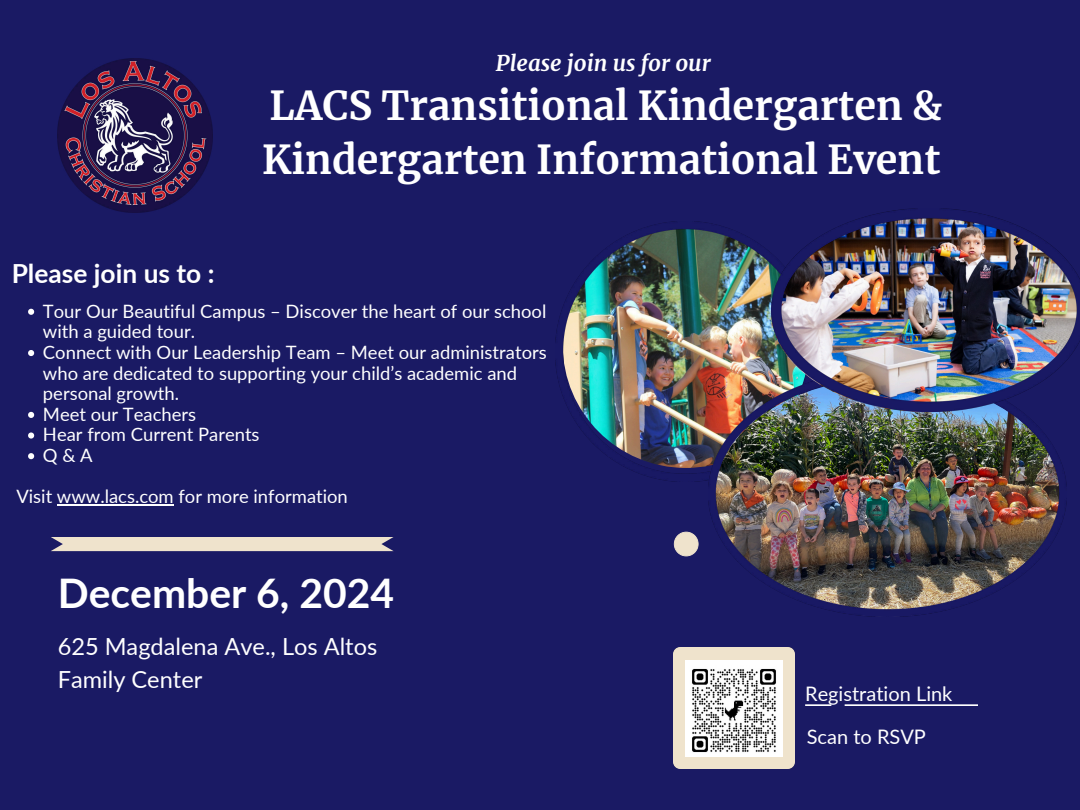
<style>
.page{position:relative;width:1080px;height:810px;background:#1a1a64}
.page>*{position:absolute;margin:0;border:0;box-sizing:border-box;transform-origin:0 0}
.t1{font:700 40.81px "Lato";color:#fff}
.t2{font:700 39.44px/54.9px "Merriweather";color:#fff}
.t3{font:700 26.31px "Lato";color:#fff}
.t4{font:23.56px/32.8px "Lato";color:#fff}
.t5{font:italic 700 21.94px "Merriweather";color:#fff}
.t6{font:20px/42.6px "Lato";color:#fff}
.t7{font:18.44px/20.6px "Lato";color:#fff}
</style>
<div class="page">
<img style="left:556px;top:222px;width:215px;height:260px">
<img style="left:709px;top:370px;width:358px;height:246px">
<div style="left:51px;top:537px;width:343px;height:14px;background:#efe3cc"></div>
<div style="left:674px;top:648px;width:121px;height:121px;background:#efe3cc"></div>
<svg style="left:674px;top:532px;width:25px;height:24px"></svg>
<img style="left:771px;top:208px;width:309px;height:204px">
<img style="left:686px;top:660px;width:97px;height:97px">
<img style="left:58px;top:58px;width:154px;height:155px">
<svg style="left:805px;top:704px;width:173px;height:2px"></svg>
<svg style="left:28px;top:309px;width:6px;height:6px"></svg>
<svg style="left:28px;top:350px;width:6px;height:6px"></svg>
<svg style="left:28px;top:412px;width:6px;height:6px"></svg>
<svg style="left:28px;top:432px;width:6px;height:7px"></svg>
<svg style="left:28px;top:453px;width:6px;height:6px"></svg>
<hr style="left:57px;top:504px;width:117px;height:2px;background:#fff">
<p class="t5" style="left:496px;top:48px;width:216px">Please join us for our</p>
<h2 class="t2" style="left:262px;top:77px;width:682px">LACS Transitional Kindergarten &amp;<br>Kindergarten Informational Event</h2>
<h3 class="t3" style="left:12px;top:254px;width:204px">Please join us to :</h3>
<p class="t7" style="left:43px;top:300px;width:505px">Tour Our Beautiful Campus – Discover the heart of our school with a guided tour.<br>Connect with Our Leadership Team – Meet our administrators who are dedicated to supporting your child’s academic and personal growth.<br>Meet our Teachers<br>Hear from Current Parents<br>Q &amp; A</p>
<p class="t7" style="left:16px;top:485px;width:333px">Visit www.lacs.com for more information</p>
<h1 class="t1" style="left:58px;top:563px;width:338px">December 6, 2024</h1>
<p class="t4" style="left:58px;top:630px;width:321px">625 Magdalena Ave., Los Altos<br>Family Center</p>
<p class="t6" style="left:805px;top:672px;width:149px">Registration Link<br>Scan to RSVP</p>
</div>
